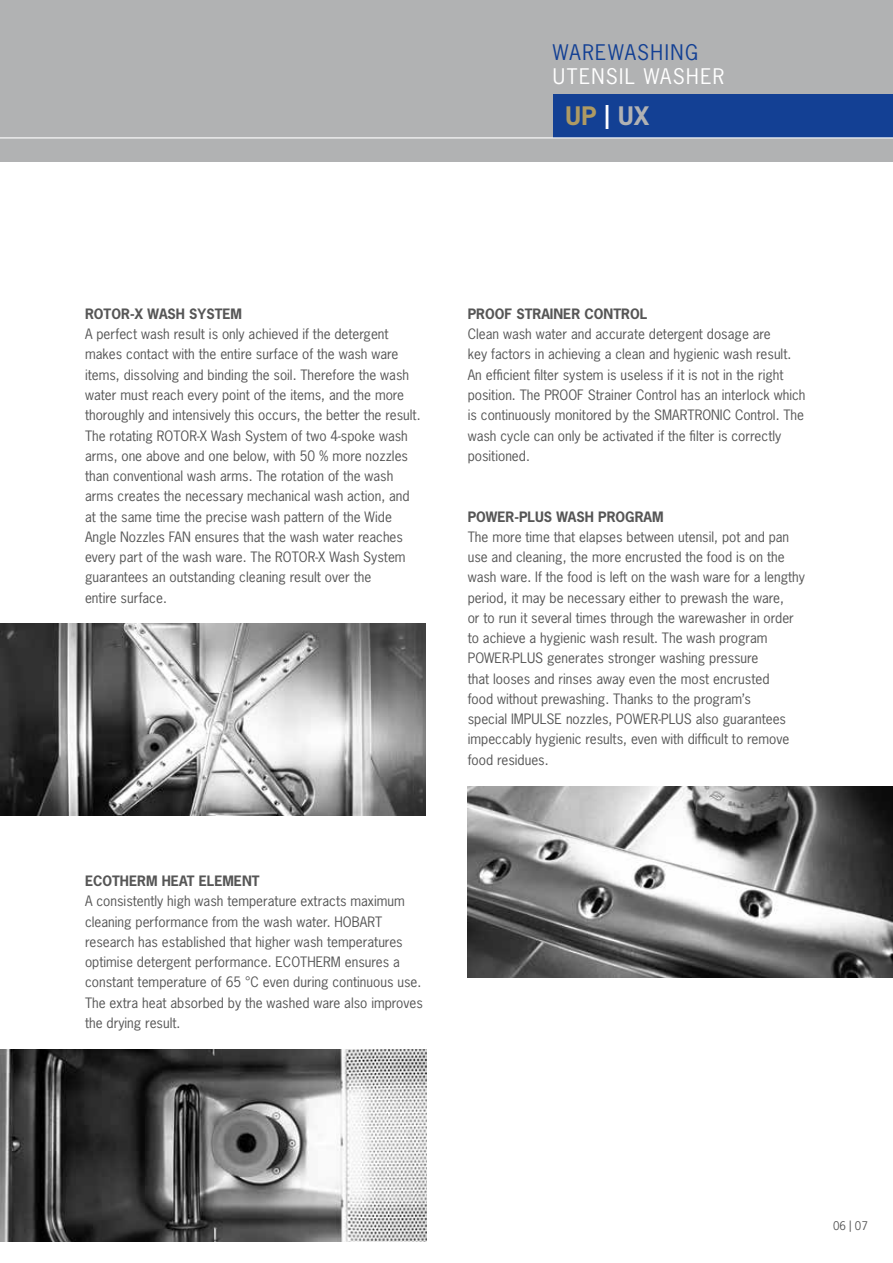
<style>
.page{position:relative;width:893px;height:1263px;background:#fff}
.page>*{position:absolute;margin:0;border:0;box-sizing:border-box;transform-origin:0 0}
.t1{font:700 24px "News Gothic";color:#ae9a63}
.t2{font:20.25px "News Gothic";letter-spacing:.065em;color:#fff}
.t3{font:20.25px "News Gothic";letter-spacing:.07em;color:#134094}
.t4{font:13.5px/20.2px "News Gothic";color:#565656}
.t5{font:700 13.5px "News Gothic";color:#565656}
.t6{font:11.25px "News Gothic";color:#565656}
.s1{color:#fff}
.s2{color:#b1b2b3}
</style>
<div class="page">
<img style="left:0;top:624px;width:425px;height:191px">
<img style="left:0;top:1050px;width:427px;height:191px">
<img style="left:468px;top:786px;width:425px;height:191px">
<div style="left:0;top:0;width:893px;height:162px;background:#b1b2b3"></div>
<div style="left:553px;top:94px;width:340px;height:43px;background:#134094"></div>
<hr style="left:0;top:137px;width:893px;height:1px;background:#fff">
<h2 class="t3" style="left:553px;top:39px;width:147px">WAREWASHING</h2>
<h2 class="t2" style="left:553px;top:64px;width:173px">UTENSIL WASHER</h2>
<h1 class="t1" style="left:566px;top:100px;width:85px">UP <span class="s1">|</span> <span class="s2">UX</span></h1>
<p class="t5" style="left:85px;top:305px;width:84px">ROTOR-X WASH</p>
<p class="t5" style="left:189px;top:305px;width:10px">SYSTEM</p>
<p class="t4" style="left:85px;top:324px;width:337px">A perfect wash result is only achieved if the detergent makes contact with the entire surface of the wash ware items, dissolving and binding the soil. Therefore the wash water must reach every point of the items, and the more thoroughly and intensively this occurs, the better the result.<br>The rotating ROTOR-X Wash System of two 4-spoke wash arms, one above and one below, with 50 % more nozzles than conventional wash arms. The rotation of the wash arms creates the necessary mechanical wash action, and at the same time the precise wash pattern of the Wide Angle Nozzles FAN ensures that the wash water reaches every part of the wash ware. The ROTOR-X Wash System guarantees an outstanding cleaning result over the<br>entire surface.</p>
<p class="t5" style="left:85px;top:872px;width:95px">ECOTHERM HEAT</p>
<p class="t5" style="left:199px;top:872px;width:26px">ELEME</p>
<p class="t5" style="left:242px;top:872px;width:16px">NT</p>
<p class="t4" style="left:85px;top:891px;width:339px">A consistently high wash temperature extracts maximum cleaning performance from the wash water. HOBART research has established that higher wash temperatures optimise detergent performance. ECOTHERM ensures a constant temperature of 65 °C even during continuous use.<br>The extra heat absorbed by the washed ware also improves the drying result.</p>
<p class="t5" style="left:468px;top:305px;width:180px">PROOF STRAINER CONTROL</p>
<p class="t4" style="left:468px;top:324px;width:339px">Clean wash water and accurate detergent dosage are<br>key factors in achieving a clean and hygienic wash result.<br>An efficient filter system is useless if it is not in the right position. The PROOF Strainer Control has an interlock which is continuously monitored by the SMARTRONIC Control. The wash cycle can only be activated if the filter is correctly positioned.</p>
<p class="t5" style="left:468px;top:507px;width:197px">POWER-PLUS WASH PROGRAM</p>
<p class="t4" style="left:468px;top:526px;width:339px">The more time that elapses between utensil, pot and pan use and cleaning, the more encrusted the food is on the wash ware. If the food is left on the wash ware for a lengthy period, it may be necessary either to prewash the ware,<br>or to run it several times through the warewasher in order to achieve a hygienic wash result. The wash program POWER-PLUS generates stronger washing pressure<br>that looses and rinses away even the most encrusted<br>food without prewashing. Thanks to the program’s<br>special IMPULSE nozzles, POWER-PLUS also guarantees impeccably hygienic results, even with difficult to remove food residues.</p>
<p class="t6" style="left:833px;top:1219px;width:36px">06 | 07</p>
</div>
